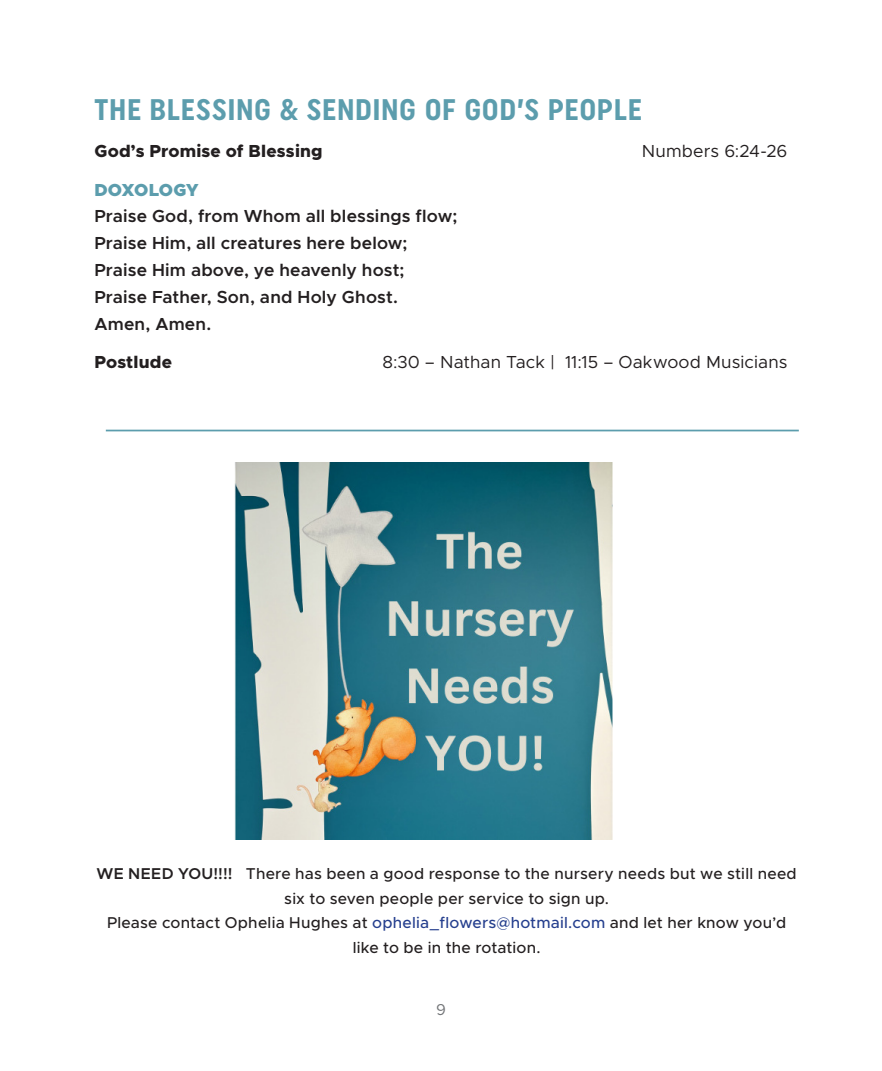
<style>
.page{position:relative;width:882px;height:1071px;background:#fff}
.page>*{position:absolute;margin:0;border:0;box-sizing:border-box;transform-origin:0 0}
.t1{font:700 29.75px "Uniform Condensed";letter-spacing:.02em;color:#5c9dad}
.t2{font:600 17.5px "Metropolis";letter-spacing:.01em;color:#231f20}
.t3{font:17.5px "Metropolis";letter-spacing:.005em;color:#231f20}
.t4{font:800 17.5px "Metropolis";letter-spacing:.01em;color:#231f20}
.t5{font:900 17.5px "Metropolis";letter-spacing:-.005em;color:#5c9dad}
.t6{font:500 15.75px/24.5px "Metropolis";letter-spacing:.015em;color:#231f20;text-align:center}
.t7{font:15.75px "Metropolis";color:#727477}
.s1{font-weight:600}
.s2{color:#253f8e}
</style>
<div class="page">
<hr style="left:106px;top:430px;width:693px;height:1px;background:#5c9dad">
<img style="left:234px;top:462px;width:378px;height:378px">
<p class="t1" style="left:94px;top:92px;width:549px">THE BLESSING &amp; SENDING OF GOD’S PEOPLE</p>
<p class="t4" style="left:94px;top:140px;width:230px">God’s Promise of Blessing</p>
<p class="t3" style="left:642px;top:140px;width:147px">Numbers 6:24-26</p>
<p class="t5" style="left:94px;top:178px;width:106px">DOXOLOGY</p>
<p class="t2" style="left:94px;top:205px;width:364px">Praise God, from Whom all blessings flow;</p>
<p class="t2" style="left:94px;top:232px;width:315px">Praise Him, all creatures here below;</p>
<p class="t2" style="left:94px;top:259px;width:312px">Praise Him above, ye heavenly host;</p>
<p class="t2" style="left:94px;top:286px;width:305px">Praise Father, Son, and Holy Ghost.</p>
<p class="t2" style="left:94px;top:313px;width:118px">Amen, Amen.</p>
<p class="t4" style="left:94px;top:351px;width:79px">Postlude</p>
<p class="t3" style="left:382px;top:351px;width:407px">8:30 – Nathan Tack | 11:15 – Oakwood Musicians</p>
<p class="t6" style="left:97px;top:862px;width:702px"><span class="s1">WE NEED YOU!!!!</span> There has been a good response to the nursery needs but we still need six to seven people per service to sign up.</p>
<p class="t6" style="left:107px;top:911px;width:681px">Please contact Ophelia Hughes at <span class="s2">ophelia_flowers@hotmail.com</span> and let her know you’d like to be in the rotation.</p>
<p class="t7" style="left:436px;top:1000px;width:11px">9</p>
</div>
